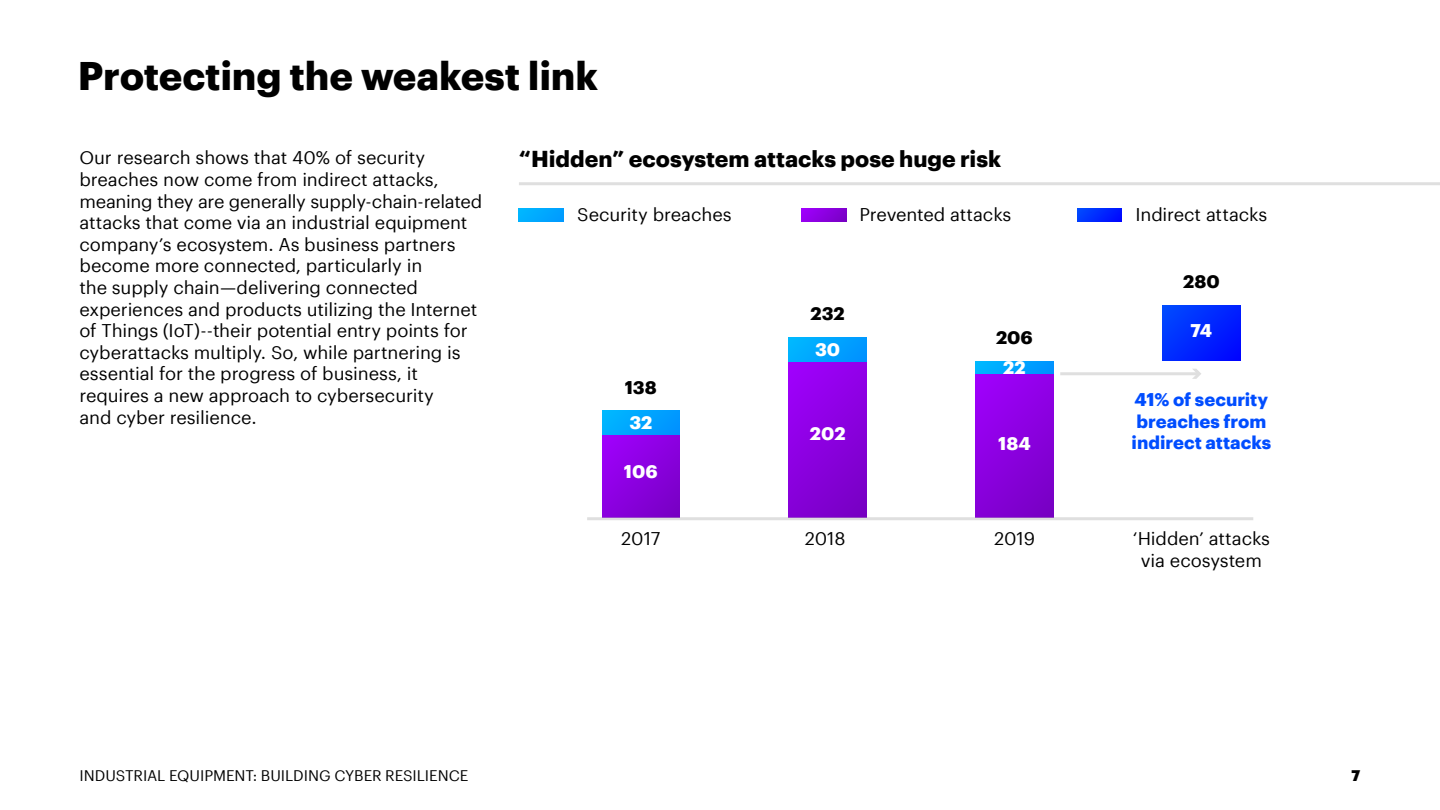
<style>
.page{position:relative;width:1440px;height:810px;background:#fff}
.page>*{position:absolute;margin:0;border:0;box-sizing:border-box;transform-origin:0 0}
.t1{font:700 39px "Graphik";letter-spacing:-.005em;color:#000}
.t2{font:700 22.5px "Graphik";color:#000}
.t3{font:18px/21.6px "Graphik";letter-spacing:-.005em;color:#000}
.t4{font:700 18px/21.6px "Graphik";color:#004dff}
.t5{font:700 18px "Graphik";color:#fff}
.t6{font:700 18px "Graphik";letter-spacing:.005em;color:#000}
.t7{font:15px "Graphik";letter-spacing:-.005em;color:#000}
.t8{font:900 15px "Graphik";color:#000}
</style>
<div class="page">
<hr style="left:519px;top:182px;width:921px;height:3px;background:#bfbfbf">
<svg style="left:519px;top:208px;width:45px;height:14px"></svg>
<svg style="left:1077px;top:208px;width:45px;height:14px"></svg>
<svg style="left:801px;top:208px;width:45px;height:14px"></svg>
<hr style="left:1060px;top:372px;width:138px;height:3px;background:#bfbfbf">
<svg style="left:1192px;top:369px;width:9px;height:10px"></svg>
<svg style="left:602px;top:434px;width:78px;height:83px;background:#8901e0"></svg>
<div style="left:602px;top:410px;width:78px;height:24px;background:linear-gradient(to right,#00b5ff,#0094ff)"></div>
<div style="left:789px;top:361px;width:77px;height:156px;background:linear-gradient(to bottom,#9a00f5,#7d00cc)"></div>
<div style="left:789px;top:337px;width:77px;height:24px;background:linear-gradient(to right,#00b5ff,#0094ff)"></div>
<div style="left:976px;top:373px;width:77px;height:144px;background:linear-gradient(to bottom,#9a00f4,#7d00cc)"></div>
<svg style="left:976px;top:361px;width:77px;height:12px"></svg>
<svg style="left:1163px;top:305px;width:77px;height:56px;background:#0027ff"></svg>
<hr style="left:587px;top:517px;width:666px;height:3px;background:#bfbfbf">
<h1 class="t1" style="left:78px;top:45px;width:522px">Protecting the weakest link</h1>
<p class="t3" style="left:79px;top:146px;width:404px">Our research shows that 40% of security breaches now come from indirect attacks, meaning they are generally supply-chain-related attacks that come via an industrial equipment company’s ecosystem. As business partners become more connected, particularly in<br>the supply chain—delivering connected experiences and products utilizing the Internet of Things (IoT)--their potential entry points for cyberattacks multiply. So, while partnering is essential for the progress of business, it requires a new approach to cybersecurity<br>and cyber resilience.</p>
<p class="t2" style="left:519px;top:142px;width:484px">“Hidden” ecosystem attacks pose huge risk</p>
<p class="t3" style="left:577px;top:202px;width:156px">Security breaches</p>
<p class="t3" style="left:860px;top:202px;width:153px">Prevented attacks</p>
<p class="t3" style="left:1135px;top:202px;width:133px">Indirect attacks</p>
<p class="t6" style="left:1183px;top:268px;width:38px">280</p>
<p class="t6" style="left:811px;top:300px;width:36px">232</p>
<p class="t5" style="left:1191px;top:316px;width:23px">74</p>
<p class="t6" style="left:996px;top:324px;width:38px">206</p>
<p class="t5" style="left:815px;top:336px;width:27px">30</p>
<p class="t5" style="left:1003px;top:354px;width:24px">22</p>
<p class="t6" style="left:625px;top:373px;width:34px">138</p>
<p class="t4" style="left:1132px;top:387px;width:141px">41% of security breaches from indirect attacks</p>
<p class="t5" style="left:629px;top:408px;width:24px">32</p>
<p class="t5" style="left:810px;top:420px;width:37px">202</p>
<p class="t5" style="left:998px;top:429px;width:34px">184</p>
<p class="t5" style="left:624px;top:457px;width:35px">106</p>
<p class="t7" style="left:79px;top:764px;width:391px">INDUSTRIAL EQUIPMENT: BUILDING CYBER RESILIENCE</p>
<p class="t3" style="left:621px;top:526px;width:41px">2017</p>
<p class="t3" style="left:805px;top:526px;width:42px">2018</p>
<p class="t3" style="left:994px;top:526px;width:43px">2019</p>
<p class="t3" style="left:1133px;top:526px;width:139px;text-align:center">‘Hidden’ attacks via ecosystem</p>
<p class="t8" style="left:1351px;top:764px;width:10px">7</p>
</div>
